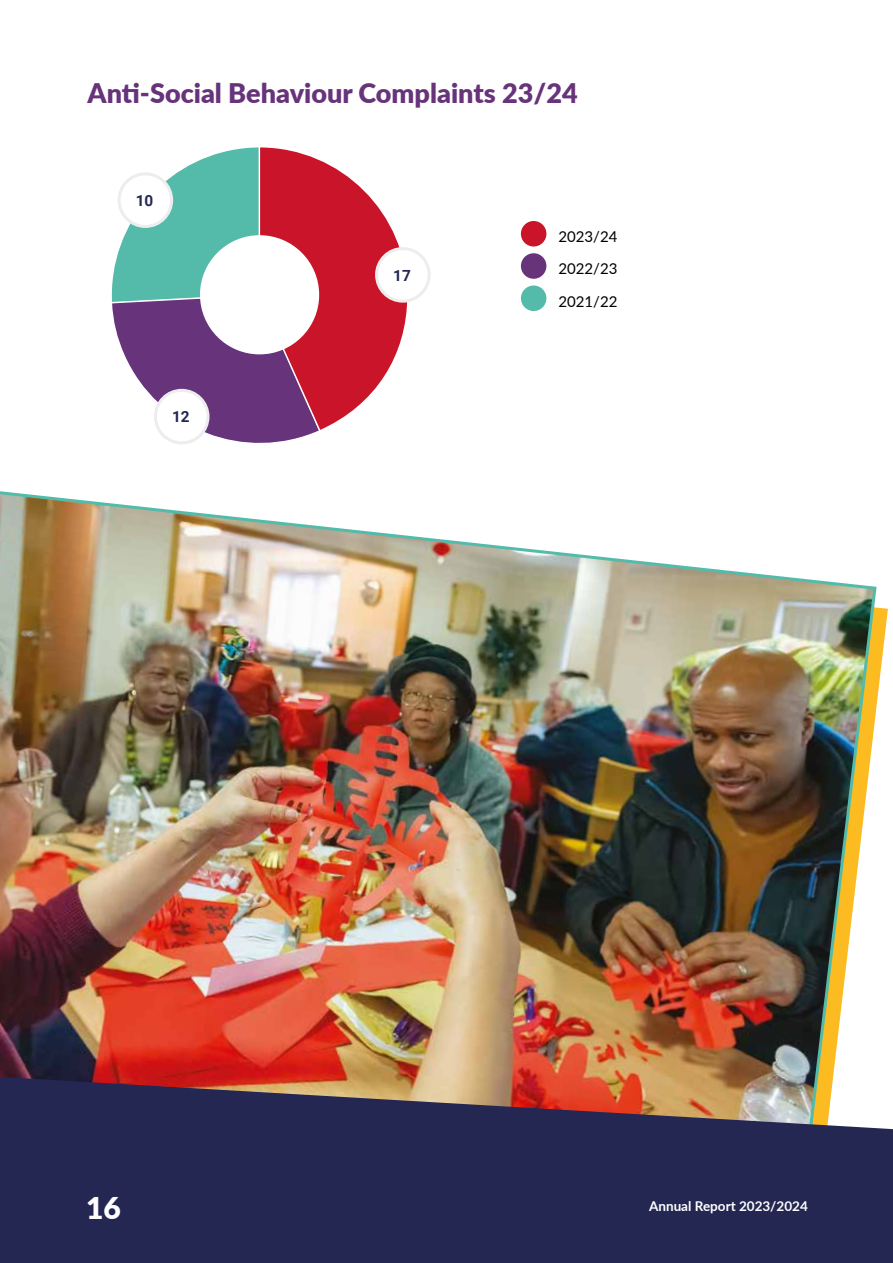
<style>
.page{position:relative;width:893px;height:1263px;background:#fff}
.page>*{position:absolute;margin:0;border:0;box-sizing:border-box;transform-origin:0 0}
.t1{font:900 30px "Lato";color:#fff}
.t2{font:900 27px "Lato";color:#67337b}
.t3{font:700 15.3px "Roboto";color:#232752}
.t4{font:15px/32.2px "Lato";color:#000;text-align:justify}
.t5{font:700 13.5px "Lato";color:#fff}
</style>
<div class="page">
<img style="left:0;top:491px;width:878px;height:586px">
<svg style="left:111px;top:147px;width:296px;height:297px"></svg>
<svg style="left:0;top:1077px;width:893px;height:186px;fill:#232752"></svg>
<div style="left:521px;top:221px;width:25px;height:25px;background:#ca142a;border-radius:50%"></div>
<div style="left:521px;top:253px;width:25px;height:26px;background:#67337b;border-radius:50%"></div>
<div style="left:521px;top:285px;width:25px;height:26px;background:#54bbab;border-radius:50%"></div>
<div style="left:155px;top:390px;width:53px;height:53px;background:#fff;border-radius:50%"></div>
<div style="left:154px;top:389px;width:55px;height:55px;border:3px solid #ededed;border-radius:50%"></div>
<div style="left:119px;top:174px;width:53px;height:52px;background:#fff;border-radius:50%"></div>
<div style="left:118px;top:172px;width:55px;height:56px;border:3px solid #ededed;border-radius:50%"></div>
<div style="left:377px;top:249px;width:52px;height:52px;background:#fff;border-radius:50%"></div>
<div style="left:375px;top:247px;width:56px;height:56px;border:3px solid #ededed;border-radius:50%"></div>
<div style="left:200px;top:235px;width:119px;height:119px;background:#fff;border-radius:50%"></div>
<p class="t2" style="left:87px;top:72px;width:492px">Anti-Social Behaviour Complaints 23/24</p>
<p class="t3" style="left:136px;top:190px;width:19px">10</p>
<p class="t3" style="left:172px;top:406px;width:19px">12</p>
<p class="t3" style="left:393px;top:264px;width:19px">17</p>
<p class="t4" style="left:558px;top:220px;width:60px">2023/24<br>2022/23<br>2021/22</p>
<p class="t1" style="left:86px;top:1185px;width:36px">16</p>
<p class="t5" style="left:649px;top:1196px;width:160px">Annual Report 2023/2024</p>
</div>
